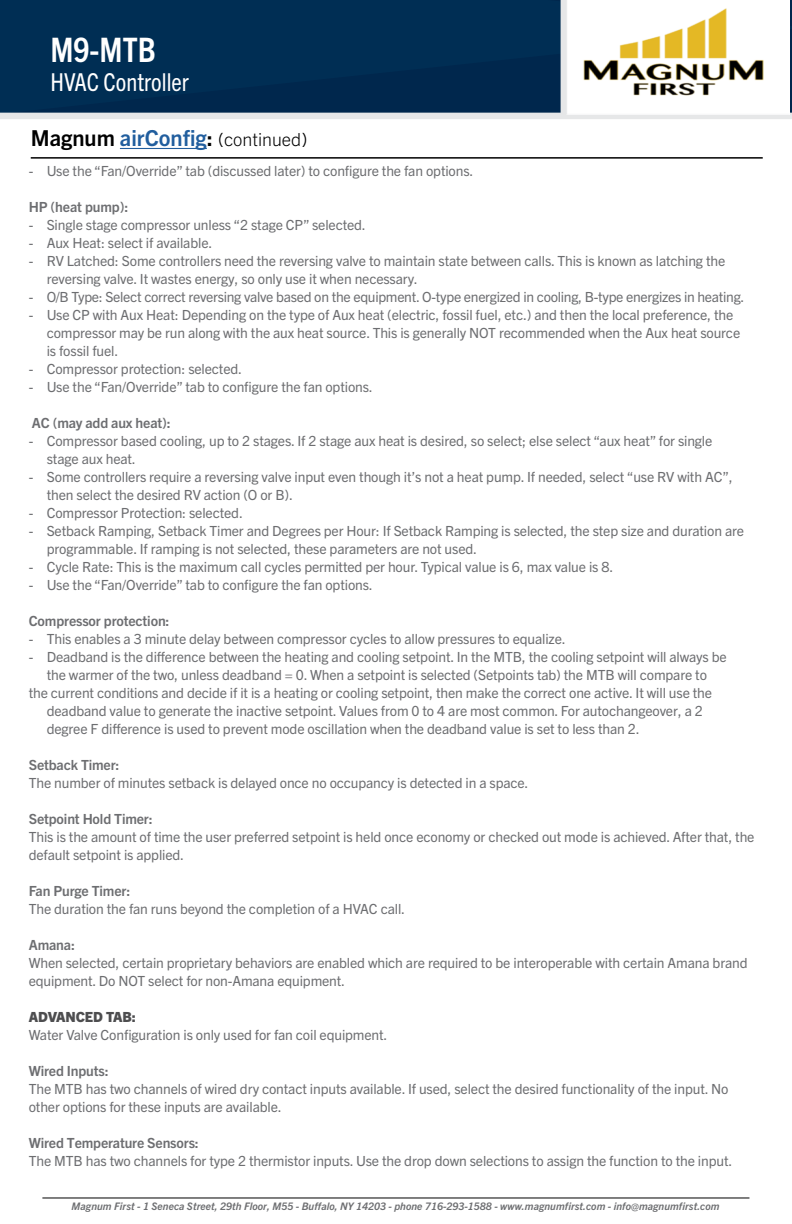
<style>
.page{position:relative;width:792px;height:1224px;background:#fff}
.page>*{position:absolute;margin:0;border:0;box-sizing:border-box;transform-origin:0 0}
.t1{font:700 condensed 33.8px "Trade Gothic Next LT Pro";color:#fff}
.t2{font:condensed 24.8px "Trade Gothic Next LT Pro";color:#fff}
.t3{font:300 18px "Trade Gothic Next LT Pro";color:#000}
.t4{font:14px/18px "Trade Gothic Next LT Pro";letter-spacing:-.01em;color:#6d6e71}
.t5{font:700 14px "Trade Gothic Next LT Pro";letter-spacing:-.01em;color:#6d6e71}
.t6{font:800 14px "Trade Gothic Next LT Pro";letter-spacing:-.01em;color:#4d4d4f}
.t7{font:italic 700 10.4px "Trade Gothic Next LT Pro";letter-spacing:.005em;color:#6d6e71}
.s1{font-weight:700;font-size:22px}
.s2{font-weight:700;font-size:22px;color:#215e9e}
</style>
<div class="page">
<div style="left:0;top:0;width:792px;height:113px;background:#002e54"></div>
<div style="left:561px;top:0;width:6px;height:116px;background:#e6e7e8"></div>
<div style="left:0;top:113px;width:792px;height:6px;background:#e6e7e8"></div>
<hr style="left:42px;top:1198px;width:707px;height:1px;background:#000">
<hr style="left:31px;top:157px;width:732px;height:2px;background:#000">
<hr style="left:120px;top:148px;width:87px;height:1px;background:#215e9e">
<img style="left:567px;top:0;width:223px;height:115px">
<h1 class="t1" style="left:50px;top:27px;width:107px">M9-MTB</h1>
<h2 class="t2" style="left:50px;top:65px;width:140px">HVAC Controller</h2>
<p class="t3" style="left:31px;top:127px;width:278px"><span class="s1">Magnum</span> <span class="s2">airConfig</span><span class="s1">:</span> (continued)</p>
<p class="t4" style="left:29px;top:161px;width:446px">- Use the “Fan/Override” tab (discussed later) to configure the fan options.</p>
<p class="t5" style="left:29px;top:197px;width:101px">HP (heat pump):</p>
<p class="t4" style="left:29px;top:215px;width:339px">- Single stage compressor unless “2 stage CP” selected.</p>
<p class="t4" style="left:29px;top:233px;width:185px">- Aux Heat: select if available.</p>
<p class="t4" style="left:47px;top:251px;width:680px;text-indent:-18px">- RV Latched: Some controllers need the reversing valve to maintain state between calls. This is known as latching the reversing valve. It wastes energy, so only use it when necessary.</p>
<p class="t4" style="left:29px;top:287px;width:717px">- O/B Type: Select correct reversing valve based on the equipment. O-type energized in cooling, B-type energizes in heating.</p>
<p class="t4" style="left:47px;top:305px;width:695px;text-indent:-18px">- Use CP with Aux Heat: Depending on the type of Aux heat (electric, fossil fuel, etc.) and then the local preference, the compressor may be run along with the aux heat source. This is generally NOT recommended when the Aux heat source is fossil fuel.</p>
<p class="t4" style="left:29px;top:359px;width:215px">- Compressor protection: selected.</p>
<p class="t4" style="left:29px;top:377px;width:346px">- Use the “Fan/Override” tab to configure the fan options.</p>
<p class="t5" style="left:32px;top:413px;width:141px">AC (may add aux heat):</p>
<p class="t4" style="left:47px;top:431px;width:667px;text-indent:-18px">- Compressor based cooling, up to 2 stages. If 2 stage aux heat is desired, so select; else select “aux heat” for single stage aux heat.</p>
<p class="t4" style="left:47px;top:467px;width:688px;text-indent:-18px">- Some controllers require a reversing valve input even though it’s not a heat pump. If needed, select “use RV with AC”, then select the desired RV action (O or B).</p>
<p class="t4" style="left:29px;top:503px;width:216px">- Compressor Protection: selected.</p>
<p class="t4" style="left:47px;top:521px;width:699px;text-indent:-18px">- Setback Ramping, Setback Timer and Degrees per Hour: If Setback Ramping is selected, the step size and duration are programmable. If ramping is not selected, these parameters are not used.</p>
<p class="t4" style="left:29px;top:557px;width:586px">- Cycle Rate: This is the maximum call cycles permitted per hour. Typical value is 6, max value is 8.</p>
<p class="t4" style="left:29px;top:575px;width:346px">- Use the “Fan/Override” tab to configure the fan options.</p>
<p class="t5" style="left:29px;top:611px;width:142px">Compressor protection:</p>
<p class="t4" style="left:29px;top:629px;width:539px">- This enables a 3 minute delay between compressor cycles to allow pressures to equalize.</p>
<p class="t4" style="left:29px;top:647px;width:700px">- Deadband is the difference between the heating and cooling setpoint. In the MTB, the cooling setpoint will always be</p>
<p class="t4" style="left:47px;top:665px;width:662px">the warmer of the two, unless deadband = 0. When a setpoint is selected (Setpoints tab) the MTB will compare to</p>
<p class="t4" style="left:29px;top:683px;width:685px">the current conditions and decide if it is a heating or cooling setpoint, then make the correct one active. It will use the</p>
<p class="t4" style="left:47px;top:701px;width:658px">deadband value to generate the inactive setpoint. Values from 0 to 4 are most common. For autochangeover, a 2</p>
<p class="t4" style="left:47px;top:719px;width:594px">degree F difference is used to prevent mode oscillation when the deadband value is set to less than 2.</p>
<p class="t5" style="left:29px;top:755px;width:92px">Setback Timer:</p>
<p class="t4" style="left:29px;top:773px;width:501px">The number of minutes setback is delayed once no occupancy is detected in a space.</p>
<p class="t5" style="left:29px;top:809px;width:125px">Setpoint Hold Timer:</p>
<p class="t4" style="left:29px;top:827px;width:727px">This is the amount of time the user preferred setpoint is held once economy or checked out mode is achieved. After that, the default setpoint is applied.</p>
<p class="t5" style="left:29px;top:881px;width:103px">Fan Purge Timer:</p>
<p class="t4" style="left:29px;top:899px;width:378px">The duration the fan runs beyond the completion of a HVAC call.</p>
<p class="t5" style="left:29px;top:935px;width:48px">Amana:</p>
<p class="t4" style="left:29px;top:953px;width:720px">When selected, certain proprietary behaviors are enabled which are required to be interoperable with certain Amana brand equipment. Do NOT select for non-Amana equipment.</p>
<p class="t6" style="left:29px;top:1007px;width:109px">ADVANCED TAB:</p>
<p class="t4" style="left:29px;top:1025px;width:360px">Water Valve Configuration is only used for fan coil equipment.</p>
<p class="t5" style="left:29px;top:1061px;width:82px">Wired Inputs:</p>
<p class="t4" style="left:29px;top:1079px;width:701px">The MTB has two channels of wired dry contact inputs available. If used, select the desired functionality of the input. No other options for these inputs are available.</p>
<p class="t5" style="left:29px;top:1133px;width:172px">Wired Temperature Sensors:</p>
<p class="t4" style="left:29px;top:1151px;width:705px">The MTB has two channels for type 2 thermistor inputs. Use the drop down selections to assign the function to the input.</p>
<p class="t7" style="left:72px;top:1199px;width:649px">Magnum First - 1 Seneca Street, 29th Floor, M55 - Buffalo, NY 14203 - phone 716-293-1588 - www.magnumfirst.com - info@magnumfirst.com</p>
</div>
